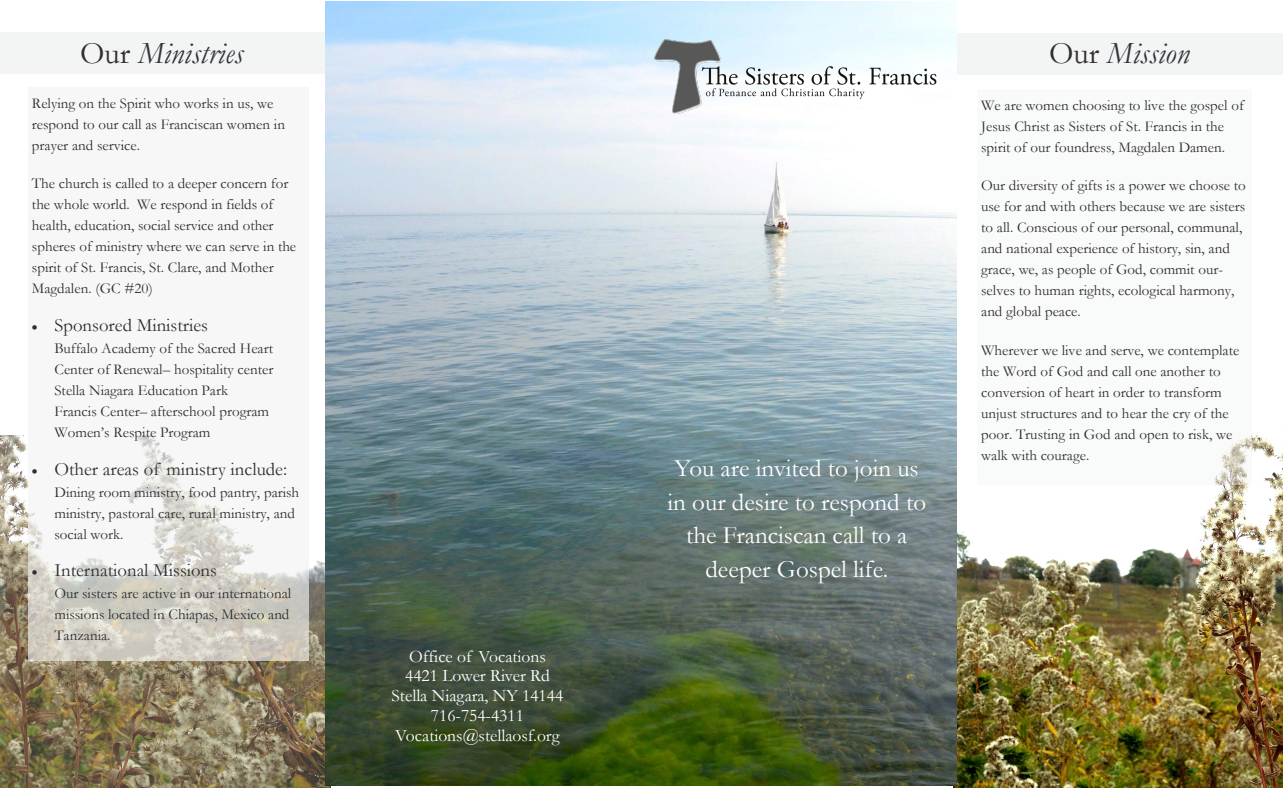
<style>
.page{position:relative;width:1283px;height:788px;background:#fff}
.page>*{position:absolute;margin:0;border:0;box-sizing:border-box;transform-origin:0 0}
.t1{font:italic 31.25px "Garamond";color:#34343e}
.t2{font:25px/33.5px "Garamond";color:#fff;text-align:center}
.t3{font:18.75px "Garamond";color:#302e2f}
.t4{font:17.5px/19.8px "Garamond";color:#fff;text-align:center}
.t5{font:15px/21px "Garamond";color:#302e2f}
.s1{font-style:normal;color:#302e2f}
</style>
<div class="page">
<img style="left:953px;top:426px;width:329px;height:362px">
<img style="left:0;top:435px;width:330px;height:353px">
<div style="left:955px;top:33px;width:327px;height:42px;background:#f3f4f4"></div>
<div style="left:0;top:33px;width:325px;height:41px;background:#f3f4f4"></div>
<div style="left:28px;top:87px;width:281px;height:573px;background:#f3f4f4;opacity:.65"></div>
<div style="left:977px;top:89px;width:275px;height:395px;background:#f3f4f4"></div>
<img style="left:325px;top:2px;width:631px;height:783px">
<img style="left:645px;top:33px;width:301px;height:87px">
<h1 class="t1" style="left:80px;top:32px;width:165px"><span class="s1">Our</span> Ministries</h1>
<h1 class="t1" style="left:1049px;top:32px;width:142px"><span class="s1">Our</span> Mission</h1>
<p class="t5" style="left:32px;top:92px;width:254px">Relying on the Spirit who works in us, we respond to our call as Franciscan women in prayer and service.</p>
<p class="t5" style="left:32px;top:173px;width:266px">The church is called to a deeper concern for the whole world. We respond in fields of health, education, social service and other spheres of ministry where we can serve in the spirit of St. Francis, St. Clare, and Mother Magdalen. (GC #20)</p>
<p class="t3" style="left:32px;top:312px;width:177px">• Sponsored Ministries</p>
<p class="t5" style="left:54px;top:337px;width:220px">Buffalo Academy of the Sacred Heart Center of Renewal– hospitality center Stella Niagara Education Park Francis Center– afterschool program Women’s Respite Program</p>
<p class="t3" style="left:32px;top:456px;width:257px">• Other areas of ministry include:</p>
<p class="t5" style="left:54px;top:481px;width:246px">Dining room ministry, food pantry, parish ministry, pastoral care, rural ministry, and social work.</p>
<p class="t3" style="left:32px;top:557px;width:187px">• International Missions</p>
<p class="t5" style="left:54px;top:582px;width:238px">Our sisters are active in our international missions located in Chiapas, Mexico and<br>Tanzania.</p>
<p class="t5" style="left:981px;top:94px;width:264px">We are women choosing to live the gospel of<br>Jesus Christ as Sisters of St. Francis in the spirit of our foundress, Magdalen Damen.</p>
<p class="t5" style="left:981px;top:174px;width:266px">Our diversity of gifts is a power we choose to use for and with others because we are sisters to all. Conscious of our personal, communal, and national experience of history, sin, and grace, we, as people of God, commit our&shy;selves to human rights, ecological harmony, and global peace.</p>
<p class="t5" style="left:981px;top:339px;width:260px">Wherever we live and serve, we contemplate the Word of God and call one another to conversion of heart in order to transform unjust structures and to hear the cry of the poor. Trusting in God and open to risk, we walk with courage.</p>
<h2 class="t2" style="left:667px;top:451px;width:260px">You are invited to join us in our desire to respond to the Franciscan call to a deeper Gospel life.</h2>
<p class="t4" style="left:391px;top:646px;width:173px">Office of Vocations<br>4421 Lower River Rd<br>Stella Niagara, NY 14144<br>716-754-4311<br>Vocations@stellaosf.org</p>
</div>
